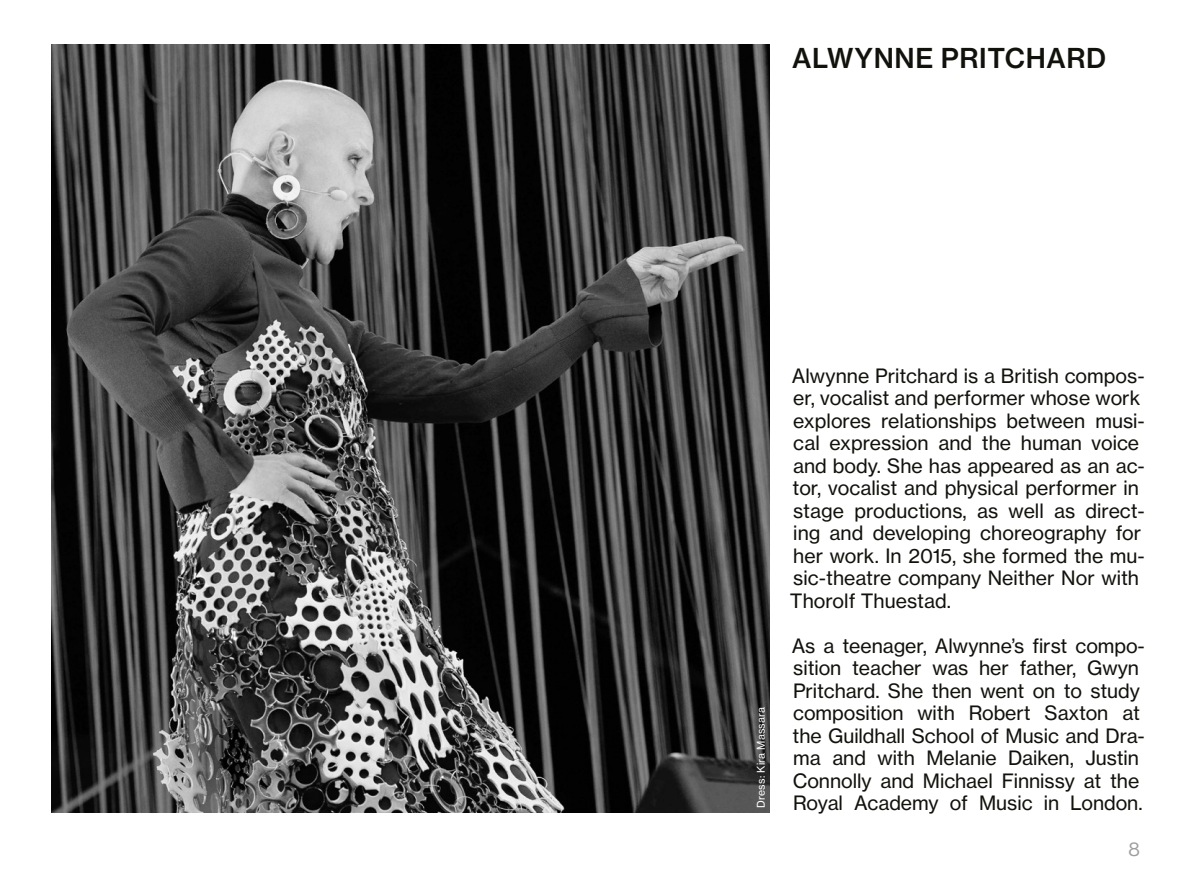
<style>
.page{position:relative;width:1191px;height:893px;background:#fff}
.page>*{position:absolute;margin:0;border:0;box-sizing:border-box;transform-origin:0 0}
.head_fließtext{font:27px "N Haas Grotesk TX Pro 65 Md";letter-spacing:.02em;color:#12120d}
.fließtext_englisch{font:19.5px/22.5px "N Haas Grotesk TX Pro 55 Rg";color:#12120d}
.t1{font:19.5px "N Haas Grotesk DS Pro 55 Rg";color:#9d9e9e}
.t2{font:10.5px "N Haas Grotesk TX Pro 55 Rg";letter-spacing:.02em;color:#fff}
</style>
<div class="page">
<img style="left:51px;top:45px;width:718px;height:767px">
<p class="head_fließtext" style="left:792px;top:41px;width:315px">ALWYNNE PRITCHARD</p>
<p class="t2" style="left:754px;top:808px;width:103px;rotate:-90deg">Dress: Kira Massara</p>
<p class="fließtext_englisch" style="left:790px;top:364px;width:356px">Alwynne Pritchard is a British compos&shy;er, vocalist and performer whose work explores relationships between musi&shy;cal expression and the human voice and body. She has appeared as an ac&shy;tor, vocalist and physical performer in stage productions, as well as direct&shy;ing and developing choreography for her work. In 2015, she formed the mu&shy;sic-theatre company Neither Nor with Thorolf Thuestad.</p>
<p class="fließtext_englisch" style="left:792px;top:634px;width:354px">As a teenager, Alwynne’s first compo&shy;sition teacher was her father, Gwyn Pritchard. She then went on to study composition with Robert Saxton at the Guildhall School of Music and Dra&shy;ma and with Melanie Daiken, Justin Connolly and Michael Finnissy at the Royal Academy of Music in London.</p>
<p class="t1" style="left:1128px;top:838px;width:13px">8</p>
</div>
